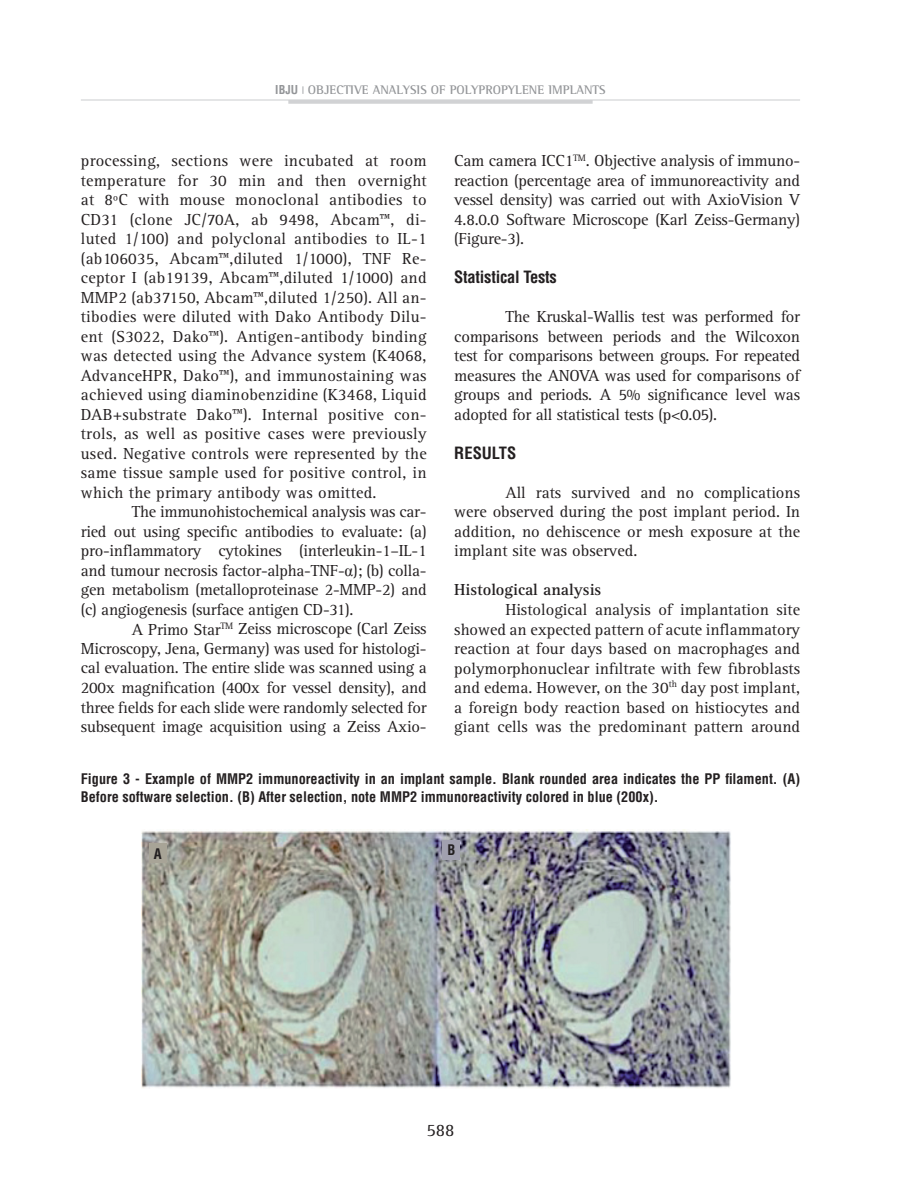
<style>
.page{position:relative;width:898px;height:1200px;background:#fff}
.page>*{position:absolute;margin:0;border:0;box-sizing:border-box;transform-origin:0 0}
.t1{font:18px "Rotis Serif";color:#231f20}
.t2{font:16.5px/19.5px "Rotis Serif";letter-spacing:-.015em;color:#231f20;text-align:justify}
.t3{font:700 condensed 16.5px "Helvetica";letter-spacing:-.015em;color:#231f20}
.t4{font:700 16.5px "Rotis Serif";color:#231f20}
.t5{font:700 condensed 14.25px/17.1px "Helvetica";color:#231f20}
.t6{font:700 12.75px "Rotis Semi Serif";color:#939598}
.s1{font-family:"Helvetica";font-stretch:condensed;font-size:12px}
.s2{font-family:"Times New Roman"}
</style>
<div class="page">
<hr style="left:81px;top:99px;width:718px;height:2px;background:#dcdddf">
<hr style="left:288px;top:100px;width:304px;height:4px;background:#d1d2d4">
<img style="left:141px;top:829px;width:590px;height:259px">
<div style="left:149px;top:843px;width:17px;height:19px;background:#a8a497"></div>
<div style="left:442px;top:840px;width:18px;height:19px;background:#a1a0af"></div>
<p class="t6" style="left:275px;top:82px;width:332px"><span class="s1">ibju</span> <sup>|</sup> OBJECTIVE ANALYSIS OF POLYPROPYLENE IMPLANTS</p>
<p class="t2" style="left:454px;top:151px;width:347px">Cam camera ICC1<sup>TM</sup>. Objective analysis of immuno&shy;reaction (percentage area of immunoreactivity and vessel density) was carried out with AxioVision V 4.8.0.0 Software Microscope (Karl Zeiss-Germany) (Figure-3).</p>
<p class="t3" style="left:454px;top:267px;width:104px">Statistical Tests</p>
<p class="t2" style="left:454px;top:307px;width:347px;text-indent:51px">The Kruskal-Wallis test was performed for comparisons between periods and the Wilcoxon test for comparisons between groups. For repeated measures the ANOVA was used for comparisons of groups and periods. A 5% significance level was adopted for all statistical tests (p&lt;0.05).</p>
<p class="t3" style="left:454px;top:442px;width:62px">RESU LTS</p>
<p class="t2" style="left:454px;top:483px;width:347px;text-indent:51px">All rats survived and no complications were observed during the post implant period. In addition, no dehiscence or mesh exposure at the implant site was observed.</p>
<p class="t4" style="left:454px;top:580px;width:148px">Histological analysis</p>
<p class="t2" style="left:454px;top:600px;width:347px;text-indent:51px">Histological analysis of implantation site showed an expected pattern of acute inflammatory reaction at four days based on macrophages and polymorphonuclear infiltrate with few fibroblasts and edema. However, on the 30<sup>th</sup> day post implant, a foreign body reaction based on histiocytes and giant cells was the predominant pattern around</p>
<p class="t5" style="left:81px;top:770px;width:720px">Figure 3 - Example of MMP2 immunoreactivity in an implant sample. Blank rounded area indicates the PP filament. (A)<br>Before software selection. (B) After selection, note MMP2 immunoreactivity colored in blue (200x).</p>
<p class="t2" style="left:81px;top:151px;width:347px">processing, sections were incubated at room temperature for 30 min and then overnight at 8ºC with mouse monoclonal antibodies to CD31 (clone JC/70A, ab 9498, Abcam™, di&shy;luted 1/100) and polyclonal antibodies to IL-1 (ab106035, Abcam™,diluted 1/1000), TNF Re&shy;ceptor I (ab19139, Abcam™,diluted 1/1000) and MMP2 (ab37150, Abcam™,diluted 1/250). All an&shy;tibodies were diluted with Dako Antibody Dilu&shy;ent (S3022, Dako™). Antigen-antibody binding was detected using the Advance system (K4068, AdvanceHPR, Dako™), and immunostaining was achieved using diaminobenzidine (K3468, Liquid DAB+substrate Dako™). Internal positive con&shy;trols, as well as positive cases were previously used. Negative controls were represented by the same tissue sample used for positive control, in which the primary antibody was omitted.</p>
<p class="t2" style="left:81px;top:502px;width:347px;text-indent:51px">The immunohistochemical analysis was car&shy;ried out using specific antibodies to evaluate: (a) pro-inflammatory cytokines (interleukin-1–IL-1 and tumour necrosis factor-alpha-TNF-<span class="s2">α</span>); (b) colla&shy;gen metabolism (metalloproteinase 2-MMP-2) and (c) angiogenesis (surface antigen CD-31).</p>
<p class="t2" style="left:81px;top:619px;width:347px;text-indent:51px">A Primo Star<sup>TM</sup> Zeiss microscope (Carl Zeiss Microscopy, Jena, Germany) was used for histologi&shy;cal evaluation. The entire slide was scanned using a 200x magnification (400x for vessel density), and three fields for each slide were randomly selected for subsequent image acquisition using a Zeiss Axio-</p>
<p class="t5" style="left:154px;top:844px;width:9px">A</p>
<p class="t5" style="left:447px;top:841px;width:9px">B</p>
<p class="t1" style="left:426px;top:1119px;width:30px">588</p>
</div>
